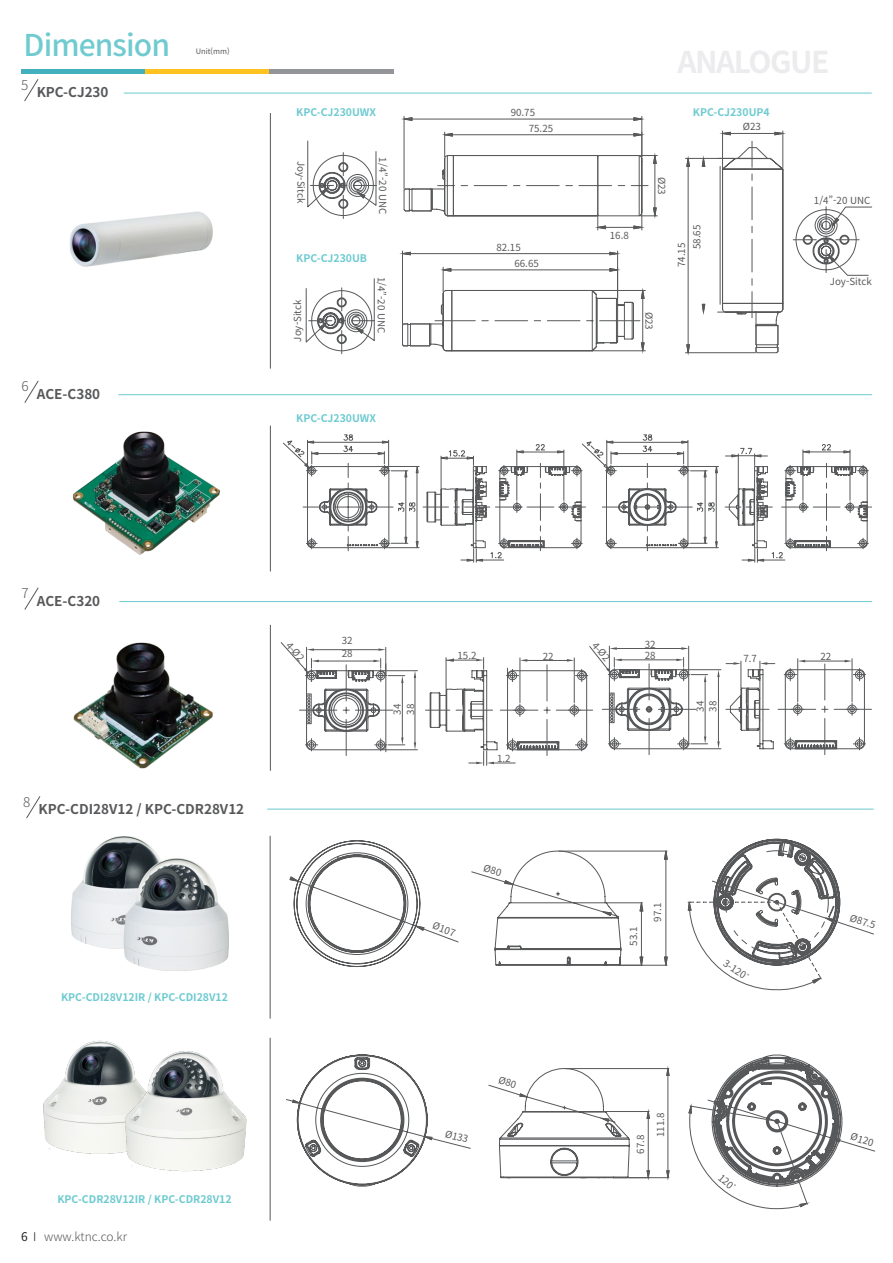
<style>
.page{position:relative;width:893px;height:1263px;background:#fff}
.page>*{position:absolute;margin:0;border:0;box-sizing:border-box;transform-origin:0 0}
.t1{font:500 30px "Noto Sans CJ Kkr";letter-spacing:-.03em;color:#6fcbd0}
.t2{font:700 13.5px "Noto Sans CJ Kkr";color:#57585a}
.t3{font:300 13.5px "Noto Sans CJ Kkr";color:#57585a}
.t4{font:300 12px "Noto Sans CJ Kkr";color:#57585a}
.t5{font:700 10.5px "Noto Sans CJ Kkr";color:#6dcad0}
.t6{font:9.75px "Noto Sans CJ Kkr";color:#57585a}
.t7{font:7.5px "Noto Sans CJ Kkr";color:#57585a}
.s1{font-family:"Arial"}
.s2{font-weight:400;color:#231f20}
.s3{color:#231f20}
</style>
<div class="page">
<hr style="left:21px;top:69px;width:124px;height:4px;background:#43b0be">
<hr style="left:145px;top:69px;width:125px;height:4px;background:#fec221">
<hr style="left:270px;top:69px;width:124px;height:4px;background:#939598">
<svg style="left:24px;top:79px;width:14px;height:22px"></svg>
<hr style="left:124px;top:93px;width:748px;height:1px;background:#6dcad0">
<svg style="left:24px;top:380px;width:15px;height:23px"></svg>
<hr style="left:118px;top:394px;width:754px;height:1px;background:#6dcad0">
<svg style="left:24px;top:587px;width:15px;height:23px"></svg>
<hr style="left:119px;top:601px;width:753px;height:1px;background:#6dcad0">
<hr style="left:270px;top:113px;width:1px;height:256px;background:#57585a">
<hr style="left:270px;top:426px;width:1px;height:145px;background:#57585a">
<hr style="left:270px;top:625px;width:1px;height:146px;background:#57585a">
<img style="left:70px;top:211px;width:143px;height:56px">
<svg style="left:307px;top:141px;width:69px;height:78px"></svg>
<hr style="left:642px;top:116px;width:1px;height:41px;background:#57585a">
<hr style="left:404px;top:116px;width:1px;height:73px;background:#57585a">
<hr style="left:412px;top:119px;width:222px;height:1px;background:#57585a">
<svg style="left:633px;top:117px;width:11px;height:4px"></svg>
<svg style="left:402px;top:117px;width:10px;height:4px"></svg>
<svg style="left:404px;top:132px;width:254px;height:98px"></svg>
<hr style="left:617px;top:251px;width:1px;height:47px;background:#57585a">
<hr style="left:402px;top:251px;width:1px;height:73px;background:#57585a">
<hr style="left:410px;top:253px;width:200px;height:1px;background:#57585a">
<svg style="left:609px;top:252px;width:10px;height:3px"></svg>
<svg style="left:401px;top:252px;width:10px;height:3px"></svg>
<svg style="left:306px;top:267px;width:340px;height:87px"></svg>
<svg style="left:702px;top:156px;width:3px;height:11px"></svg>
<svg style="left:702px;top:304px;width:3px;height:10px"></svg>
<hr style="left:685px;top:158px;width:49px;height:1px;background:#57585a">
<hr style="left:685px;top:352px;width:71px;height:1px;background:#57585a">
<hr style="left:688px;top:166px;width:1px;height:179px;background:#57585a">
<svg style="left:686px;top:157px;width:4px;height:10px"></svg>
<svg style="left:686px;top:344px;width:4px;height:11px"></svg>
<svg style="left:717px;top:131px;width:155px;height:222px"></svg>
<img style="left:73px;top:431px;width:147px;height:124px">
<img style="left:73px;top:642px;width:140px;height:127px">
<hr style="left:834px;top:709px;width:37px;height:1px;background:#57585a">
<svg style="left:281px;top:642px;width:585px;height:123px"></svg>
<svg style="left:26px;top:796px;width:14px;height:22px"></svg>
<hr style="left:267px;top:809px;width:607px;height:1px;background:#6dcad0">
<hr style="left:270px;top:836px;width:1px;height:183px;background:#57585a">
<hr style="left:270px;top:1038px;width:1px;height:182px;background:#57585a">
<svg style="left:289px;top:840px;width:169px;height:127px"></svg>
<img style="left:43px;top:1040px;width:81px;height:114px">
<img style="left:124px;top:1051px;width:123px;height:121px">
<svg style="left:286px;top:1055px;width:185px;height:132px"></svg>
<hr style="left:668px;top:1075px;width:1px;height:96px;background:#57585a">
<hr style="left:565px;top:1068px;width:104px;height:1px;background:#57585a">
<hr style="left:628px;top:1177px;width:41px;height:1px;background:#57585a">
<svg style="left:666px;top:1170px;width:3px;height:9px"></svg>
<svg style="left:666px;top:1067px;width:3px;height:9px"></svg>
<svg style="left:688px;top:1054px;width:187px;height:156px"></svg>
<img style="left:70px;top:808px;width:210px;height:176px">
<svg style="left:283px;top:434px;width:589px;height:129px"></svg>
<svg style="left:488px;top:1068px;width:162px;height:111px"></svg>
<svg style="left:471px;top:838px;width:403px;height:153px"></svg>
<p class="t1" style="left:24px;top:28px;width:148px">Dimension</p>
<p class="t3" style="left:21px;top:77px;width:9px">5</p>
<p class="t2" style="left:37px;top:85px;width:73px">KPC-CJ230</p>
<p class="t7" style="left:196px;top:47px;width:35px">Unit(mm)</p>
<p class="t3" style="left:21px;top:379px;width:9px">6</p>
<p class="t2" style="left:37px;top:386px;width:65px">ACE-C380</p>
<p class="t5" style="left:296px;top:107px;width:81px">KPC-CJ230UWX</p>
<p class="t6" style="left:306px;top:161px;width:43px;rotate:90deg">Joy-Sitck</p>
<p class="t6" style="left:388px;top:157px;width:58px;rotate:90deg">1/4”-20 UNC</p>
<p class="t5" style="left:296px;top:252px;width:72px">KPC-CJ230UB</p>
<p class="t6" style="left:292px;top:342px;width:43px;rotate:-90deg">Joy-Sitck</p>
<p class="t6" style="left:387px;top:277px;width:58px;rotate:90deg">1/4”-20 UNC</p>
<p class="t5" style="left:296px;top:412px;width:81px">KPC-CJ230UWX</p>
<p class="t6" style="left:511px;top:107px;width:26px">90.75</p>
<p class="t6" style="left:529px;top:123px;width:26px">75.25</p>
<p class="t6" style="left:667px;top:177px;width:20px;rotate:90deg">Ø23</p>
<p class="t5" style="left:693px;top:107px;width:78px">KPC-CJ230UP4</p>
<p class="t6" style="left:743px;top:121px;width:20px">Ø23</p>
<p class="t6" style="left:691px;top:249px;width:26px;rotate:-90deg">58.65</p>
<p class="t6" style="left:610px;top:229px;width:20px">16.8</p>
<p class="t6" style="left:496px;top:242px;width:26px">82.15</p>
<p class="t6" style="left:676px;top:267px;width:26px;rotate:-90deg">74.15</p>
<p class="t6" style="left:514px;top:258px;width:26px">66.65</p>
<p class="t6" style="left:655px;top:312px;width:20px;rotate:90deg">Ø23</p>
<p class="t6" style="left:814px;top:195px;width:58px">1/4”-20 UNC</p>
<p class="t6" style="left:830px;top:276px;width:43px">Joy-Sitck</p>
<p class="t3" style="left:21px;top:585px;width:9px">7</p>
<p class="t2" style="left:37px;top:593px;width:65px">ACE-C320</p>
<p class="t3" style="left:23px;top:794px;width:9px">8</p>
<p class="t2" style="left:39px;top:802px;width:207px">KPC-CDI28V12 / KPC-CDR28V12</p>
<p class="t5" style="left:61px;top:991px;width:168px">KPC-CDI28V12IR / KPC-CDI28V12</p>
<p class="t6" style="left:342px;top:634px;width:12px">32</p>
<p class="t6" style="left:645px;top:639px;width:12px">32</p>
<p class="t6" style="left:292px;top:640px;width:23px;rotate:49deg">4-Ø2</p>
<p class="t6" style="left:598px;top:640px;width:23px;rotate:49deg">4-Ø2</p>
<p class="t6" style="left:342px;top:648px;width:12px">28</p>
<p class="t6" style="left:645px;top:650px;width:12px">28</p>
<p class="t6" style="left:457px;top:650px;width:20px">15.2</p>
<p class="t6" style="left:743px;top:652px;width:15px">7.7</p>
<p class="t6" style="left:543px;top:651px;width:12px">22</p>
<p class="t6" style="left:820px;top:650px;width:12px">22</p>
<p class="t6" style="left:392px;top:715px;width:12px;rotate:-90deg">34</p>
<p class="t6" style="left:695px;top:712px;width:12px;rotate:-90deg">34</p>
<p class="t6" style="left:405px;top:715px;width:12px;rotate:-90deg">38</p>
<p class="t6" style="left:708px;top:712px;width:12px;rotate:-90deg">38</p>
<p class="t6" style="left:497px;top:753px;width:15px">1.2</p>
<p class="t6" style="left:435px;top:920px;width:25px;rotate:20deg">Ø107</p>
<p class="t6" style="left:628px;top:946px;width:20px;rotate:-90deg">53.1</p>
<p class="t6" style="left:652px;top:921px;width:20px;rotate:-90deg">97.1</p>
<p class="t6" style="left:727px;top:958px;width:30px;rotate:33deg">3-120<span class="s1">˚</span></p>
<p class="t6" style="left:852px;top:912px;width:28px;rotate:17deg">Ø87.5</p>
<p class="t5" style="left:57px;top:1193px;width:176px">KPC-CDR28V12IR / KPC-CDR28V12</p>
<p class="t4" style="left:21px;top:1230px;width:107px"><span class="s2">6</span> <span class="s3">I</span> www.ktnc.co.kr</p>
<p class="t6" style="left:447px;top:1128px;width:25px;rotate:15deg">Ø133</p>
<p class="t6" style="left:635px;top:1154px;width:20px;rotate:-90deg">67.8</p>
<p class="t6" style="left:655px;top:1137px;width:26px;rotate:-90deg">111.8</p>
<p class="t6" style="left:723px;top:1172px;width:21px;rotate:41deg">120<span class="s1">˚</span></p>
<p class="t6" style="left:853px;top:1131px;width:25px;rotate:17deg">Ø120</p>
</div>
